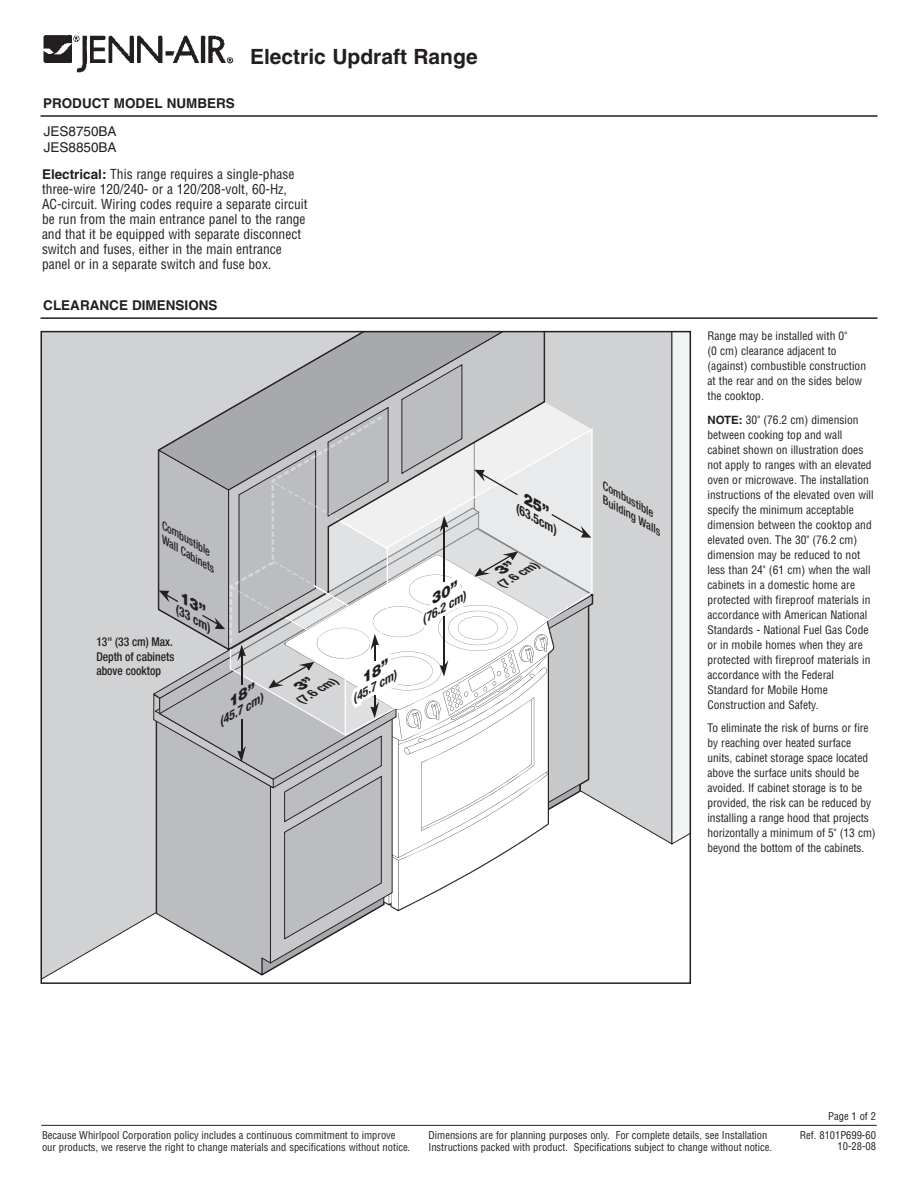
<style>
.page{position:relative;width:918px;height:1188px;background:#fff}
.page>*{position:absolute;margin:0;border:0;box-sizing:border-box;transform-origin:0 0}
.t1{font:700 21px "Helvetica";color:#231f20}
.t2{font:condensed 13.5px/15px "Helvetica";color:#231f20}
.t3{font:700 13.5px "Helvetica";color:#231f20}
.t4{font:13.5px/16.2px "Helvetica";color:#231f20}
.t5{font:500 condensed 12.15px/14.7px "Helvetica Neue";color:#231f20;text-align:justify;scale:.95 1}
.t6{font:condensed 11.55px/15px "Helvetica";color:#231f20}
.t7{font:italic 700 condensed 11.55px "Helvetica Neue";color:#231f20;scale:1.16 1}
.t8{font:condensed 10.5px/12px "Helvetica";color:#231f20}
.t9{font:italic 500 condensed 10.5px/12.6px "Helvetica Neue";color:#231f20;scale:1.16 1}
.t10{font:italic 500 condensed 10.5px/12.6px "Helvetica Neue";color:#231f20;scale:1.1 1}
.s1{font-weight:700;font-stretch:normal}
</style>
<div class="page">
<hr style="left:40px;top:115px;width:838px;height:2px;background:#231f20">
<hr style="left:40px;top:317px;width:838px;height:2px;background:#231f20">
<hr style="left:41px;top:1125px;width:836px;height:1px;background:#231f20">
<svg style="left:44px;top:34px;width:189px;height:39px"></svg>
<div style="left:43px;top:334px;width:115px;height:645px;background:#d1d2d4"></div>
<div style="left:545px;top:334px;width:126px;height:510px;background:#d1d2d4"></div>
<svg style="left:671px;top:334px;width:17px;height:511px"></svg>
<div style="left:158px;top:334px;width:70px;height:30px;background:#d1d2d4"></div>
<svg style="left:228px;top:334px;width:317px;height:30px;background:#b9babd"></svg>
<svg style="left:153px;top:364px;width:440px;height:611px"></svg>
<p class="t3" style="left:43px;top:99px;width:193px">PRODUCT MODEL NUMBERS</p>
<h1 class="t1" style="left:250px;top:49px;width:229px">Electric Updraft Range</h1>
<p class="t4" style="left:44px;top:124px;width:74px">JES8750BA<br>JES8850BA</p>
<p class="t2" style="left:42px;top:167px;width:267px"><span class="s1">Electrical:</span> This range requires a single-phase three-wire 120/240- or a 120/208-volt, 60-Hz, AC-circuit. Wiring codes require a separate circuit be run from the main entrance panel to the range and that it be equipped with separate disconnect switch and fuses, either in the main entrance panel or in a separate switch and fuse box.</p>
<p class="t3" style="left:43px;top:301px;width:176px">CLEARANCE DIMENSIONS</p>
<p class="t10" style="left:173px;top:524px;width:56px;text-indent:-7px;rotate:30deg">Combustible<br>Wall Cabinets</p>
<p class="t7" style="left:180px;top:606px;width:36px;rotate:30deg">(33 cm)</p>
<p class="t5" style="left:96px;top:636px;width:84px">13" (33 cm) Max.<br>Depth of cabinets above cooktop</p>
<p class="t7" style="left:216px;top:719px;width:45px;rotate:-30deg">(45.7 cm)</p>
<p class="t7" style="left:298px;top:697px;width:39px;rotate:-30deg">(7.6 cm)</p>
<p class="t7" style="left:350px;top:696px;width:45px;rotate:-30deg">(45.7 cm)</p>
<p class="t7" style="left:419px;top:617px;width:45px;rotate:-30deg">(76.2 cm)</p>
<p class="t7" style="left:520px;top:505px;width:42px;rotate:30deg">(63.5cm)</p>
<p class="t7" style="left:499px;top:581px;width:39px;rotate:-30deg">(7.6 cm)</p>
<p class="t9" style="left:614px;top:484px;width:59px;text-indent:-7px;rotate:30deg">Combustible<br>Building Walls</p>
<p class="t6" style="left:708px;top:329px;width:160px">Range may be installed with 0"<br>(0 cm) clearance adjacent to (against) combustible construction at the rear and on the sides below the cooktop.</p>
<p class="t6" style="left:708px;top:413px;width:168px"><span class="s1">NOTE:</span> 30" (76.2 cm) dimension between cooking top and wall cabinet shown on illustration does not apply to ranges with an elevated oven or microwave. The installation instructions of the elevated oven will specify the minimum acceptable dimension between the cooktop and elevated oven. The 30" (76.2 cm) dimension may be reduced to not less than 24" (61 cm) when the wall cabinets in a domestic home are protected with fireproof materials in accordance with American National<br>Standards - National Fuel Gas Code or in mobile homes when they are protected with fireproof materials in accordance with the Federal<br>Standard for Mobile Home<br>Construction and Safety.</p>
<p class="t6" style="left:708px;top:722px;width:170px">To eliminate the risk of burns or fire by reaching over heated surface units, cabinet storage space located above the surface units should be avoided. If cabinet storage is to be provided, the risk can be reduced by installing a range hood that projects horizontally a minimum of 5" (13 cm) beyond the bottom of the cabinets.</p>
<p class="t8" style="left:828px;top:1111px;width:49px">Page 1 of 2</p>
<p class="t8" style="left:42px;top:1130px;width:370px">Because Whirlpool Corporation policy includes a continuous commitment to improve our products, we reserve the right to change materials and specifications without notice.</p>
<p class="t8" style="left:428px;top:1130px;width:345px">Dimensions are for planning purposes only. For complete details, see Installation<br>Instructions packed with product. Specifications subject to change without notice.</p>
<p class="t8" style="left:800px;top:1130px;width:78px;line-height:11.2px;text-align:right">Ref. 8101P699-60<br>10-28-08</p>
</div>
